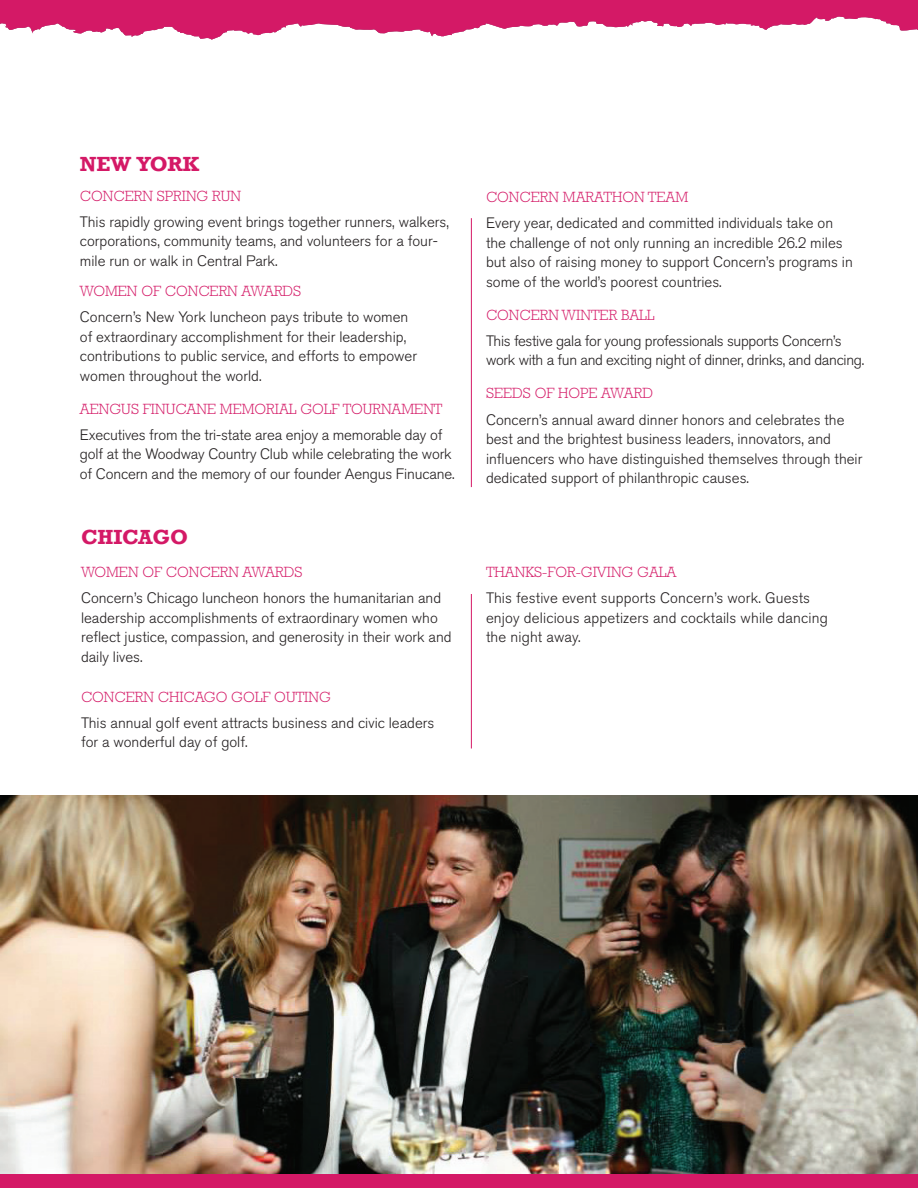
<style>
.page{position:relative;width:918px;height:1188px;background:#fff}
.page>*{position:absolute;margin:0;border:0;box-sizing:border-box;transform-origin:0 0}
.t1{font:700 21px "Rockwell";color:#d41966}
.t2{font:300 15px/19.5px "Akzidenz Grotesk Pro";color:#231f20}
.t3{font:300 15px "Rockwell";color:#d41966}
.t4{font:300 15px/19.5px "Akzidenz Grotesk Pro";letter-spacing:-.02em;color:#231f20}
</style>
<div class="page">
<img style="left:0;top:796px;width:918px;height:378px">
<div style="left:0;top:1174px;width:918px;height:14px;background:#d41966"></div>
<svg style="left:0;top:0;width:918px;height:40px"></svg>
<hr style="left:471px;top:218px;width:1px;height:269px;background:#d51966">
<hr style="left:471px;top:594px;width:1px;height:154px;background:#d51966">
<h1 class="t1" style="left:80px;top:151px;width:121px">NEW YORK</h1>
<p class="t3" style="left:80px;top:187px;width:163px">CONCERN SPRING RUN</p>
<p class="t2" style="left:80px;top:212px;width:371px">This rapidly growing event brings together runners, walkers, corporations, community teams, and volunteers for a four&shy;mile run or walk in Central Park.</p>
<p class="t3" style="left:80px;top:282px;width:223px">WOMEN OF CONCERN AWARDS</p>
<p class="t2" style="left:80px;top:307px;width:339px">Concern’s New York luncheon pays tribute to women of extraordinary accomplishment for their leadership, contributions to public service, and efforts to empower women throughout the world.</p>
<p class="t3" style="left:80px;top:400px;width:364px">AENGUS FINUCANE MEMORIAL GOLF TOURNAMENT</p>
<p class="t2" style="left:80px;top:425px;width:376px">Executives from the tri-state area enjoy a memorable day of golf at the Woodway Country Club while celebrating the work of Concern and the memory of our founder Aengus Finucane.</p>
<h1 class="t1" style="left:81px;top:524px;width:109px">CHICAGO</h1>
<p class="t3" style="left:81px;top:563px;width:223px">WOMEN OF CONCERN AWARDS</p>
<p class="t2" style="left:81px;top:588px;width:372px">Concern’s Chicago luncheon honors the humanitarian and leadership accomplishments of extraordinary women who reflect justice, compassion, and generosity in their work and daily lives.</p>
<p class="t3" style="left:81px;top:688px;width:252px">CONCERN CHICAGO GOLF OUTING</p>
<p class="t2" style="left:81px;top:713px;width:355px">This annual golf event attracts business and civic leaders for a wonderful day of golf.</p>
<p class="t3" style="left:486px;top:188px;width:204px">CONCERN MARATHON TEAM</p>
<p class="t2" style="left:486px;top:213px;width:368px">Every year, dedicated and committed individuals take on the challenge of not only running an incredible 26.2 miles but also of raising money to support Concern’s programs in some of the world’s poorest countries.</p>
<p class="t3" style="left:486px;top:306px;width:170px">CONCERN WINTER BALL</p>
<p class="t4" style="left:486px;top:331px;width:380px">This festive gala for young professionals supports Concern’s work with a fun and exciting night of dinner, drinks, and dancing.</p>
<p class="t3" style="left:486px;top:385px;width:168px">SEEDS OF HOPE AWARD</p>
<p class="t2" style="left:486px;top:410px;width:378px">Concern’s annual award dinner honors and celebrates the best and the brightest business leaders, innovators, and influencers who have distinguished themselves through their dedicated support of philanthropic causes.</p>
<p class="t3" style="left:486px;top:563px;width:192px">THANKS-FOR-GIVING GALA</p>
<p class="t2" style="left:486px;top:588px;width:343px">This festive event supports Concern’s work. Guests enjoy delicious appetizers and cocktails while dancing the night away.</p>
</div>
